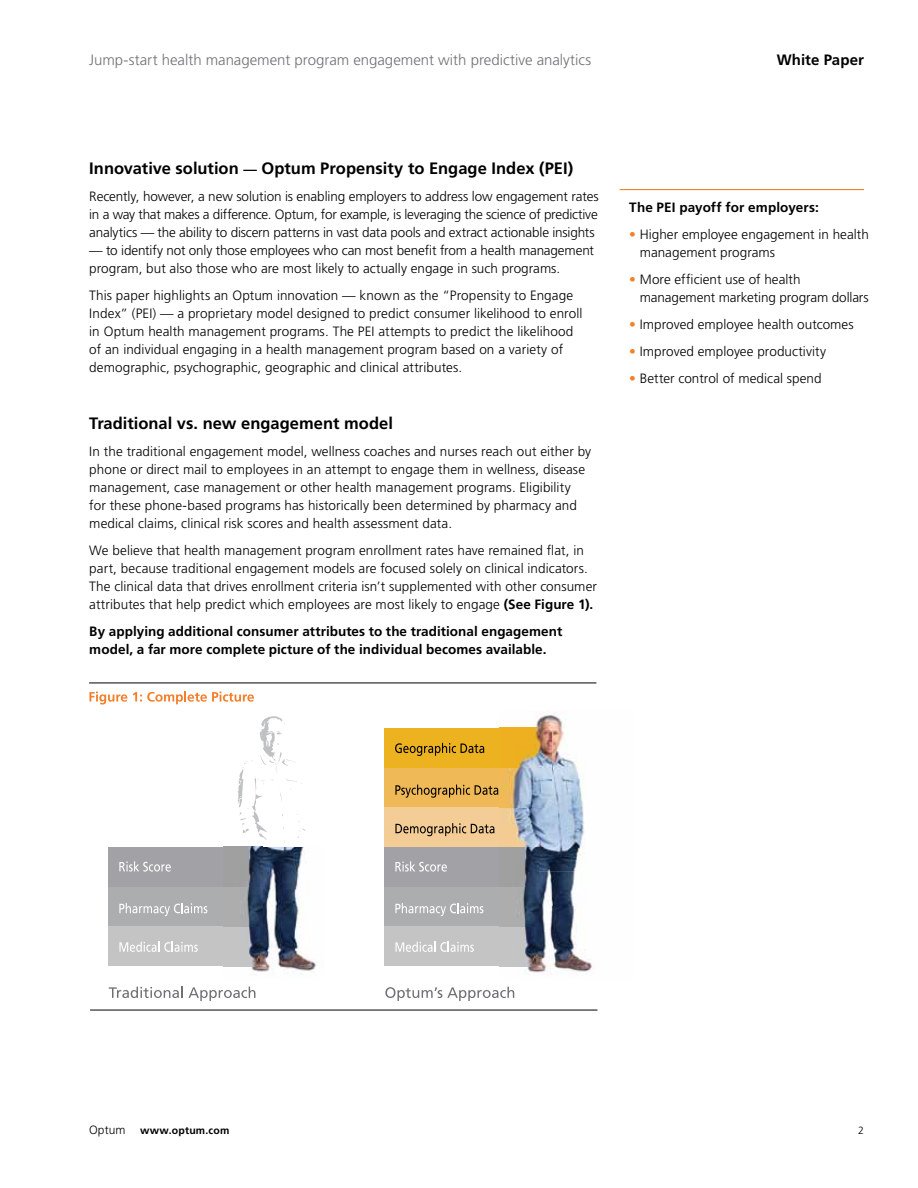
<style>
.page{position:relative;width:918px;height:1188px;background:#fff}
.page>*{position:absolute;margin:0;border:0;box-sizing:border-box;transform-origin:0 0}
.t1{font:700 16.5px "Frutiger LT Std";color:#000}
.t2{font:300 15px "Frutiger LT Std";color:#717073}
.t3{font:700 15px "Frutiger LT Std";letter-spacing:.005em;color:#000}
.t4{font:300 13.5px/18px "Frutiger LT Std";letter-spacing:.005em;color:#000}
.t5{font:700 13.5px/18px "Frutiger LT Std";letter-spacing:.005em;color:#000}
.t6{font:300 12px "Frutiger LT Std";letter-spacing:.005em;color:#000}
.t7{font:700 10.5px "Frutiger LT Std";letter-spacing:.02em;color:#000}
.t8{font:300 10.5px "Frutiger LT Std";color:#000}
.s1{font-size:13.5px}
.s2{font-weight:700}
.s3{color:#f58025}
</style>
<div class="page">
<hr style="left:620px;top:189px;width:244px;height:1px;background:#f58025">
<svg style="left:89px;top:692px;width:38px;height:13px"></svg>
<svg style="left:133px;top:691px;width:121px;height:13px"></svg>
<hr style="left:90px;top:1010px;width:507px;height:1px;background:#000">
<hr style="left:89px;top:683px;width:507px;height:1px;background:#000">
<div style="left:109px;top:926px;width:150px;height:40px;background:#c4c4c4"></div>
<div style="left:109px;top:887px;width:153px;height:39px;background:#acadaf"></div>
<div style="left:109px;top:847px;width:153px;height:40px;background:#a2a1a5"></div>
<svg style="left:119px;top:942px;width:79px;height:10px"></svg>
<svg style="left:119px;top:903px;width:88px;height:13px"></svg>
<svg style="left:119px;top:861px;width:52px;height:11px"></svg>
<div style="left:385px;top:926px;width:150px;height:40px;background:#c4c4c4"></div>
<div style="left:385px;top:887px;width:153px;height:39px;background:#acadaf"></div>
<div style="left:385px;top:847px;width:153px;height:40px;background:#a2a1a5"></div>
<div style="left:385px;top:807px;width:173px;height:40px;background:#f3cc96"></div>
<div style="left:385px;top:768px;width:166px;height:39px;background:#eeb956"></div>
<div style="left:385px;top:728px;width:166px;height:40px;background:#ecb21f"></div>
<svg style="left:396px;top:942px;width:78px;height:10px"></svg>
<svg style="left:395px;top:903px;width:88px;height:13px"></svg>
<svg style="left:395px;top:861px;width:52px;height:11px"></svg>
<svg style="left:395px;top:823px;width:99px;height:13px"></svg>
<svg style="left:395px;top:785px;width:103px;height:13px"></svg>
<svg style="left:395px;top:743px;width:89px;height:13px"></svg>
<img style="left:500px;top:711px;width:94px;height:264px">
<img style="left:500px;top:926px;width:35px;height:40px">
<img style="left:500px;top:847px;width:38px;height:79px">
<img style="left:500px;top:807px;width:58px;height:40px">
<img style="left:500px;top:728px;width:51px;height:79px">
<svg style="left:238px;top:716px;width:67px;height:127px"></svg>
<img style="left:224px;top:847px;width:94px;height:128px">
<img style="left:224px;top:926px;width:35px;height:40px">
<img style="left:224px;top:847px;width:38px;height:79px">
<svg style="left:109px;top:987px;width:74px;height:11px"></svg>
<svg style="left:189px;top:987px;width:66px;height:14px"></svg>
<svg style="left:385px;top:987px;width:129px;height:14px"></svg>
<p class="t2" style="left:89px;top:52px;width:504px">Jump-start health management program engagement with predictive analytics</p>
<p class="t3" style="left:777px;top:51px;width:89px">White Paper</p>
<p class="t1" style="left:89px;top:159px;width:485px">Innovative solution <span class="s1">—</span> Optum Propensity to Engage Index (PEI)</p>
<p class="t4" style="left:89px;top:188px;width:511px;text-align:justify">Recently, however, a new solution is enabling employers to address low engagement rates in a way that makes a difference. Optum, for example, is leveraging the science of predictive analytics — the ability to discern patterns in vast data pools and extract actionable insights</p>
<p class="t4" style="left:89px;top:242px;width:506px">— to identify not only those employees who can most benefit from a health management program, but also those who are most likely to actually engage in such programs.</p>
<p class="t4" style="left:89px;top:287px;width:495px">This paper highlights an Optum innovation — known as the “Propensity to Engage Index” (PEI) — a proprietary model designed to predict consumer likelihood to enroll in Optum health management programs. The PEI attempts to predict the likelihood of an individual engaging in a health management program based on a variety of demographic, psychographic, geographic and clinical attributes.</p>
<p class="t1" style="left:89px;top:414px;width:305px">Traditional vs. new engagement model</p>
<p class="t4" style="left:89px;top:443px;width:503px">In the traditional engagement model, wellness coaches and nurses reach out either by phone or direct mail to employees in an attempt to engage them in wellness, disease management, case management or other health management programs. Eligibility<br>for these phone-based programs has historically been determined by pharmacy and medical claims, clinical risk scores and health assessment data.</p>
<p class="t4" style="left:89px;top:542px;width:509px">We believe that health management program enrollment rates have remained flat, in part, because traditional engagement models are focused solely on clinical indicators.<br>The clinical data that drives enrollment criteria isn’t supplemented with other consumer attributes that help predict which employees are most likely to engage <span class="s2">(See Figure 1).</span></p>
<p class="t5" style="left:89px;top:623px;width:475px">By applying additional consumer attributes to the traditional engagement model, a far more complete picture of the individual becomes available.</p>
<p class="t5" style="left:629px;top:199px;width:191px">The PEI payoff for employers:</p>
<p class="t4" style="left:640px;top:226px;width:231px;text-indent:-11px"><span class="s3">•</span> Higher employee engagement in health management programs</p>
<p class="t4" style="left:640px;top:271px;width:231px;text-indent:-11px"><span class="s3">•</span> More efficient use of health management marketing program dollars</p>
<p class="t4" style="left:629px;top:316px;width:226px"><span class="s3">•</span> Improved employee health outcomes</p>
<p class="t4" style="left:629px;top:343px;width:198px"><span class="s3">•</span> Improved employee productivity</p>
<p class="t4" style="left:629px;top:370px;width:194px"><span class="s3">•</span> Better control of medical spend</p>
<p class="t6" style="left:89px;top:1123px;width:38px">Optum</p>
<p class="t7" style="left:140px;top:1124px;width:91px">www.optum.com</p>
<p class="t8" style="left:858px;top:1124px;width:7px">2</p>
</div>
